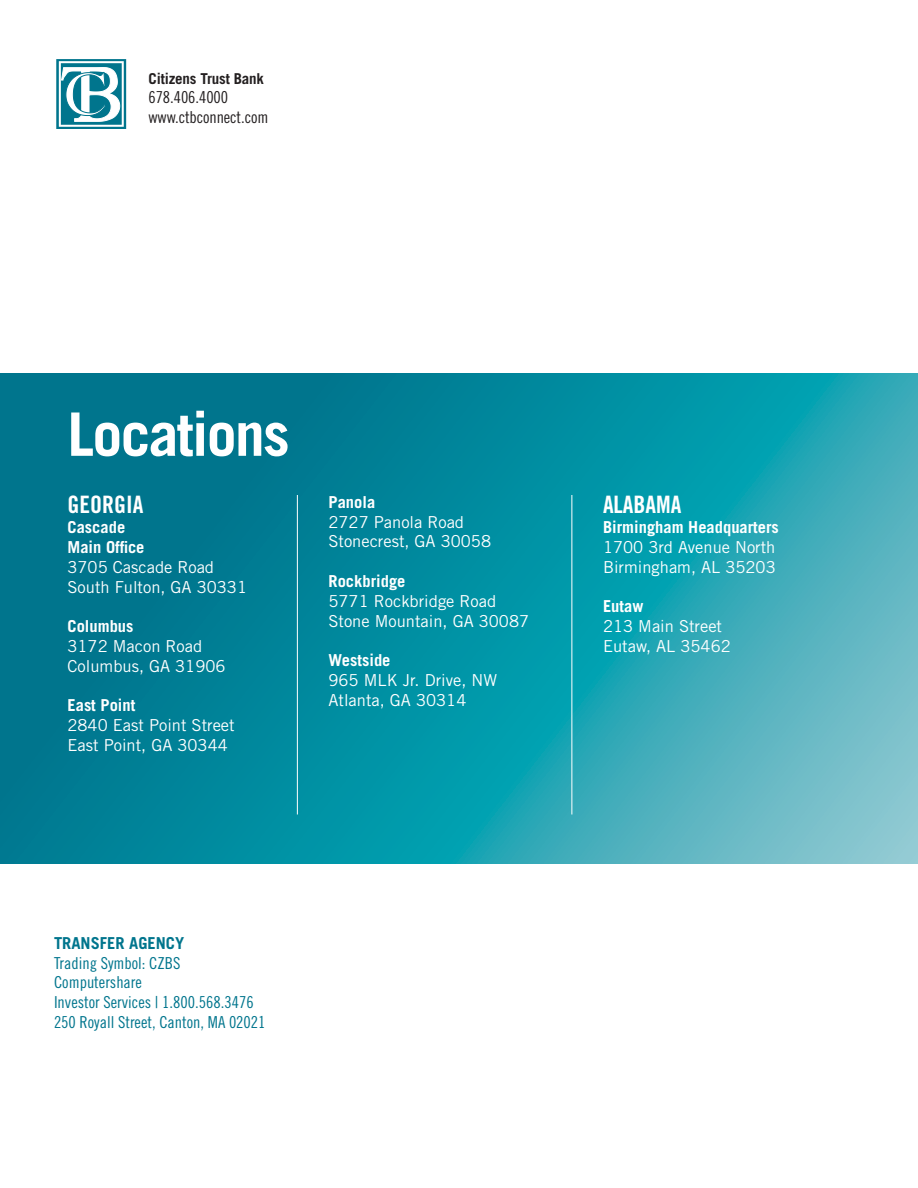
<style>
.page{position:relative;width:918px;height:1188px;background:#fff}
.page>*{position:absolute;margin:0;border:0;box-sizing:border-box;transform-origin:0 0}
.t1{font:700 60px "Trade Gothic";letter-spacing:-.03em;color:#fff}
.t2{font:24px "Trade Gothic Bold Cond Twenty";color:#fff}
.t3{font:16.5px/19.8px "Trade Gothic";color:#fff}
.t4{font:16.5px/19.8px "Trade Gothic Cond Eighteen";color:#00758d}
.t5{font:700 16.5px/19.8px "Trade Gothic";color:#fff}
.t6{font:16.5px/19.8px "Trade Gothic Cond Eighteen";letter-spacing:-.005em;color:#231f20}
.t7{font:700 16.5px "Trade Gothic";color:#00758d}
.t8{font:700 15px "Trade Gothic";letter-spacing:-.01em;color:#231f20}
</style>
<div class="page">
<svg style="left:0;top:374px;width:918px;height:490px;background:#1693a6"></svg>
<svg style="left:56px;top:59px;width:70px;height:70px"></svg>
<hr style="left:297px;top:495px;width:1px;height:319px;background:#fff">
<hr style="left:572px;top:495px;width:1px;height:319px;background:#fff">
<p class="t8" style="left:148px;top:69px;width:117px">Citizens Trust Bank</p>
<p class="t6" style="left:148px;top:87px;width:121px">678.406.4000 www.ctbconnect.com</p>
<h1 class="t1" style="left:68px;top:398px;width:224px">Locations</h1>
<h2 class="t2" style="left:68px;top:490px;width:77px">GEORGIA</h2>
<p class="t5" style="left:68px;top:517px;width:79px">Cascade<br>Main Office</p>
<p class="t3" style="left:68px;top:557px;width:181px">3705 Cascade Road<br>South Fulton, GA 30331</p>
<p class="t5" style="left:68px;top:616px;width:67px">Columbus</p>
<p class="t3" style="left:68px;top:636px;width:160px">3172 Macon Road<br>Columbus, GA 31906</p>
<p class="t5" style="left:68px;top:695px;width:69px">East Point</p>
<p class="t3" style="left:68px;top:715px;width:169px">2840 East Point Street<br>East Point, GA 30344</p>
<p class="t5" style="left:328px;top:492px;width:48px">Panola</p>
<p class="t3" style="left:328px;top:512px;width:164px">2727 Panola Road<br>Stonecrest, GA 30058</p>
<p class="t5" style="left:328px;top:571px;width:79px">Rockbridge</p>
<p class="t3" style="left:328px;top:591px;width:202px">5771 Rockbridge Road<br>Stone Mountain, GA 30087</p>
<p class="t5" style="left:328px;top:650px;width:64px">Westside</p>
<p class="t3" style="left:328px;top:670px;width:170px">965 MLK Jr. Drive, NW<br>Atlanta, GA 30314</p>
<p class="t7" style="left:54px;top:933px;width:132px">TRANSFER AGENCY</p>
<p class="t4" style="left:54px;top:953px;width:213px">Trading Symbol: CZBS<br>Computershare<br>Investor Services | 1.800.568.3476<br>250 Royall Street, Canton, MA 02021</p>
<h2 class="t2" style="left:603px;top:490px;width:80px">ALABAMA</h2>
<p class="t5" style="left:603px;top:517px;width:177px">Birmingham Headquarters</p>
<p class="t3" style="left:603px;top:537px;width:174px">1700 3rd Avenue North<br>Birmingham, AL 35203</p>
<p class="t5" style="left:603px;top:596px;width:42px">Eutaw</p>
<p class="t3" style="left:603px;top:616px;width:129px">213 Main Street<br>Eutaw, AL 35462</p>
</div>
